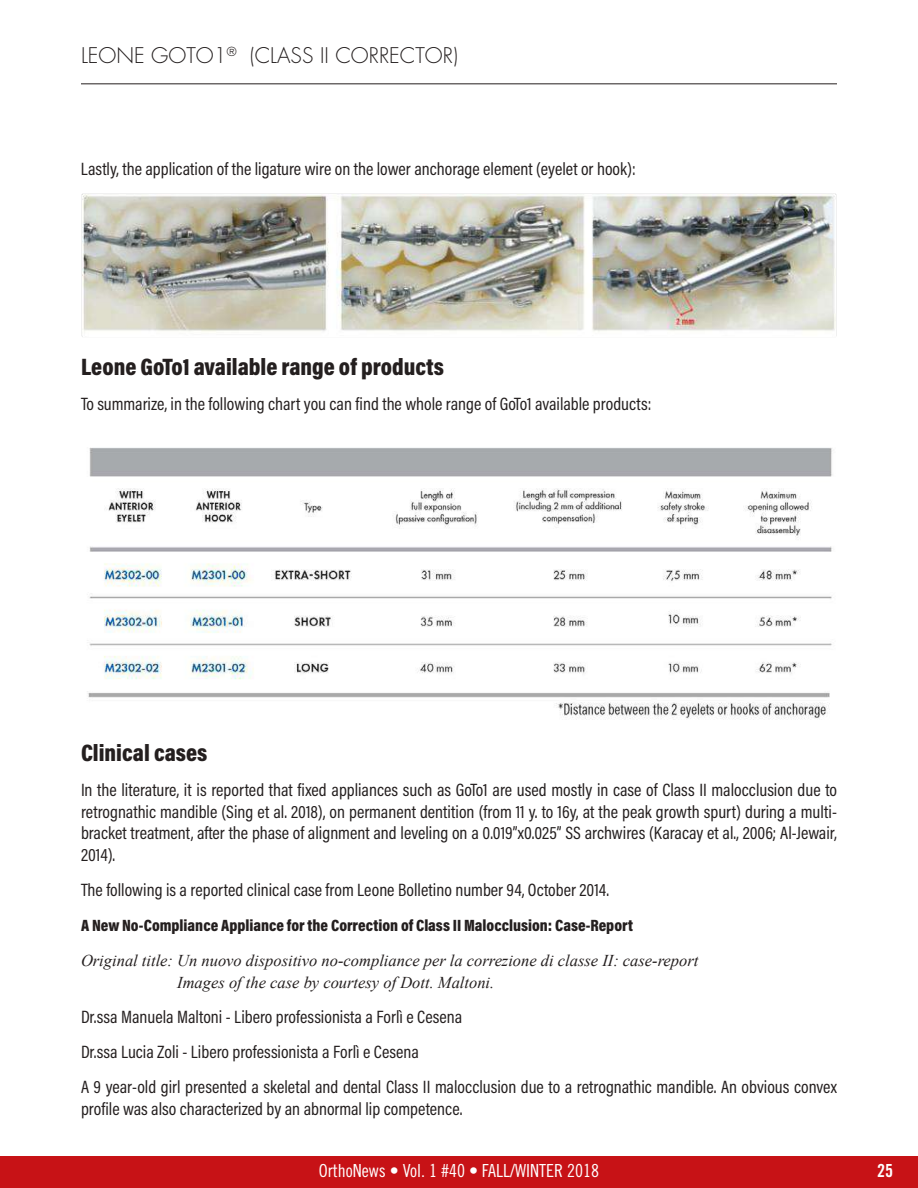
<style>
.page{position:relative;width:918px;height:1188px;background:#fff}
.page>*{position:absolute;margin:0;border:0;box-sizing:border-box;transform-origin:0 0}
.t1{font:900 24px "Acumin Pro Cond";color:#241f1f}
.t2{font:300 21px "Futura";color:#241f1f}
.t3{font:18px/21.6px "Acumin Pro Cond";color:#241f1f;text-align:justify}
.t4{font:18px "Trade Gothic Cond Eighteen";color:#fff}
.t5{font:18px "Trade Gothic Bold Cond Twenty";color:#fff}
.t6{font:italic 16.5px/21.6px "Times New Roman";color:#241f1f}
.t7{font:900 16.5px "Acumin Pro Cond";color:#241f1f}
</style>
<div class="page">
<div style="left:0;top:1156px;width:918px;height:32px;background:#c71216"></div>
<img style="left:82px;top:193px;width:754px;height:144px">
<hr style="left:81px;top:84px;width:756px;height:1px;background:#241f1f">
<img style="left:87px;top:447px;width:745px;height:273px">
<p class="t2" style="left:81px;top:42px;width:379px">LEONE GOTO1<sup>®</sup> (CLASS II CORRECTOR)</p>
<p class="t3" style="left:81px;top:158px;width:556px">Lastly, the application of the ligature wire on the lower anchorage element (eyelet or hook):</p>
<h1 class="t1" style="left:81px;top:351px;width:364px">Leone GoTo1 available range of products</h1>
<p class="t3" style="left:81px;top:393px;width:572px">To summarize, in the following chart you can find the whole range of GoTo1 available products:</p>
<h1 class="t1" style="left:81px;top:737px;width:128px">Clinical cases</h1>
<p class="t3" style="left:81px;top:779px;width:758px">In the literature, it is reported that fixed appliances such as GoTo1 are used mostly in case of Class II malocclusion due to retrognathic mandible (Sing et al. 2018), on permanent dentition (from 11 y. to 16y, at the peak growth spurt) during a multi&shy;bracket treatment, after the phase of alignment and leveling on a 0.019”x0.025” SS archwires (Karacay et al., 2006; Al-Jewair, 2014).</p>
<p class="t3" style="left:81px;top:879px;width:530px">The following is a reported clinical case from Leone Bolletino number 94, October 2014.</p>
<p class="t7" style="left:81px;top:915px;width:554px">A New No-Compliance Appliance for the Correction of Class II Malocclusion: Case-Report</p>
<p class="t6" style="left:177px;top:950px;width:523px;text-indent:-96px">Original title: Un nuovo dispositivo no-compliance per la correzione di classe II: case-report<br>Images of the case by courtesy of Dott. Maltoni.</p>
<p class="t3" style="left:81px;top:999px;width:757px;line-height:35.1px;text-align:left">Dr.ssa Manuela Maltoni - Libero professionista a Forlì e Cesena<br>Dr.ssa Lucia Zoli - Libero professionista a Forlì e Cesena<br>A 9 year-old girl presented a skeletal and dental Class II malocclusion due to a retrognathic mandible. An obvious convex</p>
<p class="t3" style="left:81px;top:1097px;width:383px">profile was also characterized by an abnormal lip competence.</p>
<p class="t4" style="left:319px;top:1160px;width:282px">OrthoNews • Vol. 1 #40 • FALL/WINTER 2018</p>
<p class="t5" style="left:877px;top:1159px;width:17px">25</p>
</div>
